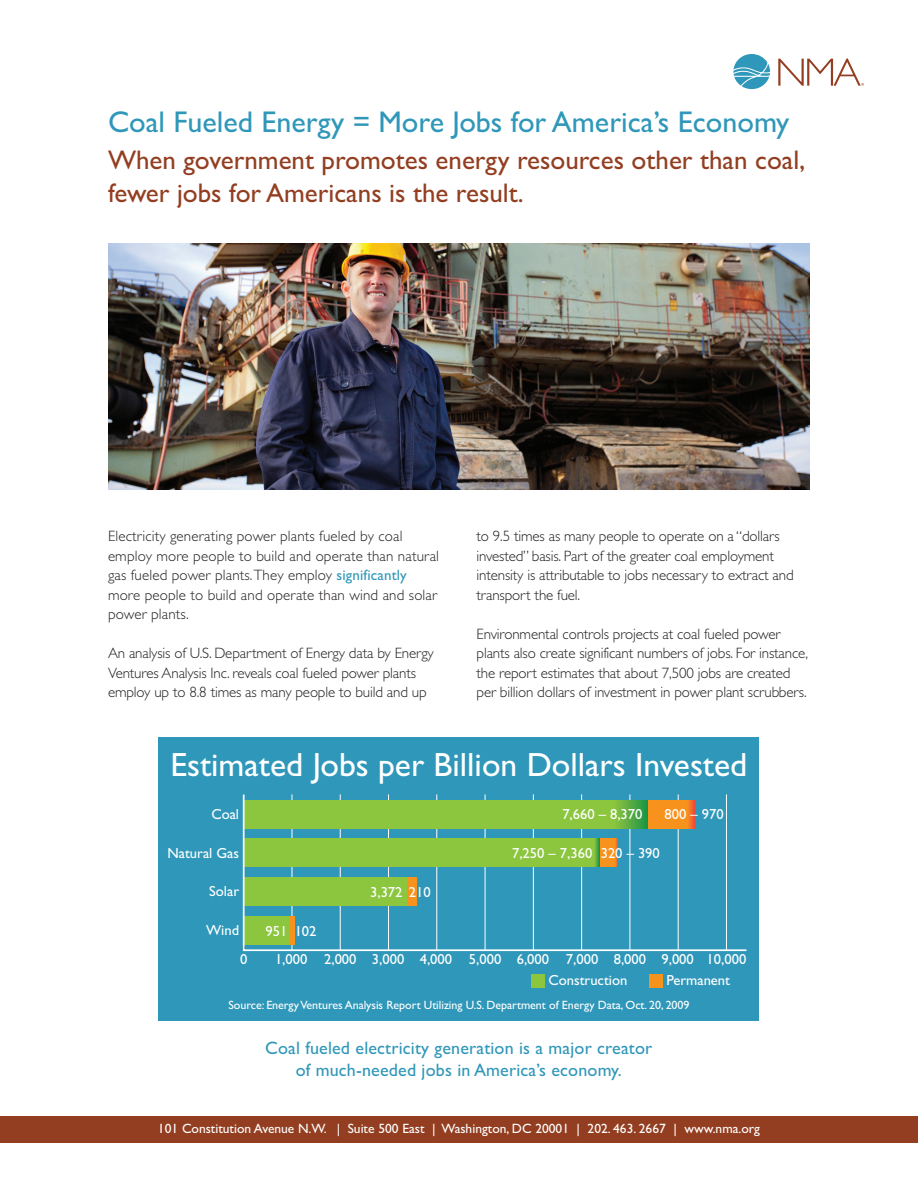
<style>
.page{position:relative;width:918px;height:1188px;background:#fff}
.page>*{position:absolute;margin:0;border:0;box-sizing:border-box;transform-origin:0 0}
.t1{font:33.6px "Gill Sans";color:#fff}
.t2{font:30px "Gill Sans";color:#2f97b9}
.t3{font:27px/32.4px "Gill Sans";color:#933e21}
.t4{font:18px/22.5px "Gill Sans";letter-spacing:.01em;color:#2f97b9;text-align:center}
.t5{font:300 15px/19.5px "Gill Sans";letter-spacing:-.01em;color:#231f20}
.t6{font:300 15px/19.5px "Gill Sans";letter-spacing:.01em;color:#231f20}
.t7{font:14.55px "Gill Sans";color:#fff}
.t8{font:13.5px "Gill Sans";color:#fff}
.t9{font:12px "Gill Sans";letter-spacing:-.005em;color:#fff}
.s1{font-weight:400;color:#2f97b9}
</style>
<div class="page">
<svg style="left:733px;top:54px;width:37px;height:35px"></svg>
<svg style="left:778px;top:58px;width:86px;height:28px"></svg>
<div style="left:0;top:1116px;width:918px;height:27px;background:#933e21"></div>
<img style="left:108px;top:243px;width:702px;height:247px">
<div style="left:158px;top:737px;width:600px;height:284px;background:#2f97b9"></div>
<div style="left:532px;top:974px;width:13px;height:13px;background:#8bc63e"></div>
<div style="left:650px;top:974px;width:13px;height:13px;background:#f7931d"></div>
<svg style="left:242px;top:794px;width:505px;height:158px"></svg>
<h2 class="t2" style="left:108px;top:112px;width:683px">Coal Fueled Energy = More Jobs for America’s Economy</h2>
<h3 class="t3" style="left:108px;top:147px;width:699px">When government promotes energy resources other than coal, fewer jobs for Americans is the result.</h3>
<p class="t6" style="left:108px;top:528px;width:333px">Electricity generating power plants fueled by coal employ more people to build and operate than natural gas fueled power plants. They employ <span class="s1">significantly </span>more people to build and operate than wind and solar power plants.</p>
<p class="t5" style="left:108px;top:645px;width:327px">An analysis of U.S. Department of Energy data by Energy<br>Ventures Analysis Inc. reveals coal fueled power plants employ up to 8.8 times as many people to build and up</p>
<p class="t5" style="left:477px;top:528px;width:319px">to 9.5 times as many people to operate on a “dollars invested” basis. Part of the greater coal employment intensity is attributable to jobs necessary to extract and transport the fuel.</p>
<p class="t5" style="left:477px;top:626px;width:333px">Environmental controls projects at coal fueled power plants also create significant numbers of jobs. For instance, the report estimates that about 7,500 jobs are created per billion dollars of investment in power plant scrubbers.</p>
<h1 class="t1" style="left:170px;top:753px;width:579px">Estimated Jobs per Billion Dollars Invested</h1>
<p class="t7" style="left:211px;top:809px;width:29px">Coal</p>
<p class="t7" style="left:167px;top:848px;width:73px">Natural Gas</p>
<p class="t7" style="left:209px;top:886px;width:31px">Solar</p>
<p class="t7" style="left:206px;top:925px;width:35px">Wind</p>
<p class="t7" style="left:266px;top:926px;width:53px">951 102</p>
<p class="t7" style="left:370px;top:887px;width:62px">3,372 210</p>
<p class="t7" style="left:562px;top:809px;width:82px">7,660 – 8,370</p>
<p class="t7" style="left:665px;top:809px;width:61px">800 – 970</p>
<p class="t7" style="left:512px;top:848px;width:149px">7,250 – 7,360 320 – 390</p>
<p class="t7" style="left:240px;top:954px;width:9px">0</p>
<p class="t7" style="left:275px;top:954px;width:473px">1,000 2,000 3,000 4,000 5,000 6,000 7,000 8,000 9,000 10,000</p>
<p class="t7" style="left:548px;top:976px;width:81px">Construction</p>
<p class="t7" style="left:666px;top:976px;width:65px">Permanent</p>
<p class="t9" style="left:228px;top:1000px;width:463px">Source: Energy Ventures Analysis Report Utilizing U.S. Department of Energy Data, Oct. 20, 2009</p>
<p class="t4" style="left:265px;top:1039px;width:389px">Coal fueled electricity generation is a major creator of much-needed jobs in America’s economy.</p>
<p class="t8" style="left:158px;top:1124px;width:604px">101 Constitution Avenue N.W. | Suite 500 East | Washington, DC 20001 | 202. 463. 2667 | www.nma.org</p>
</div>
